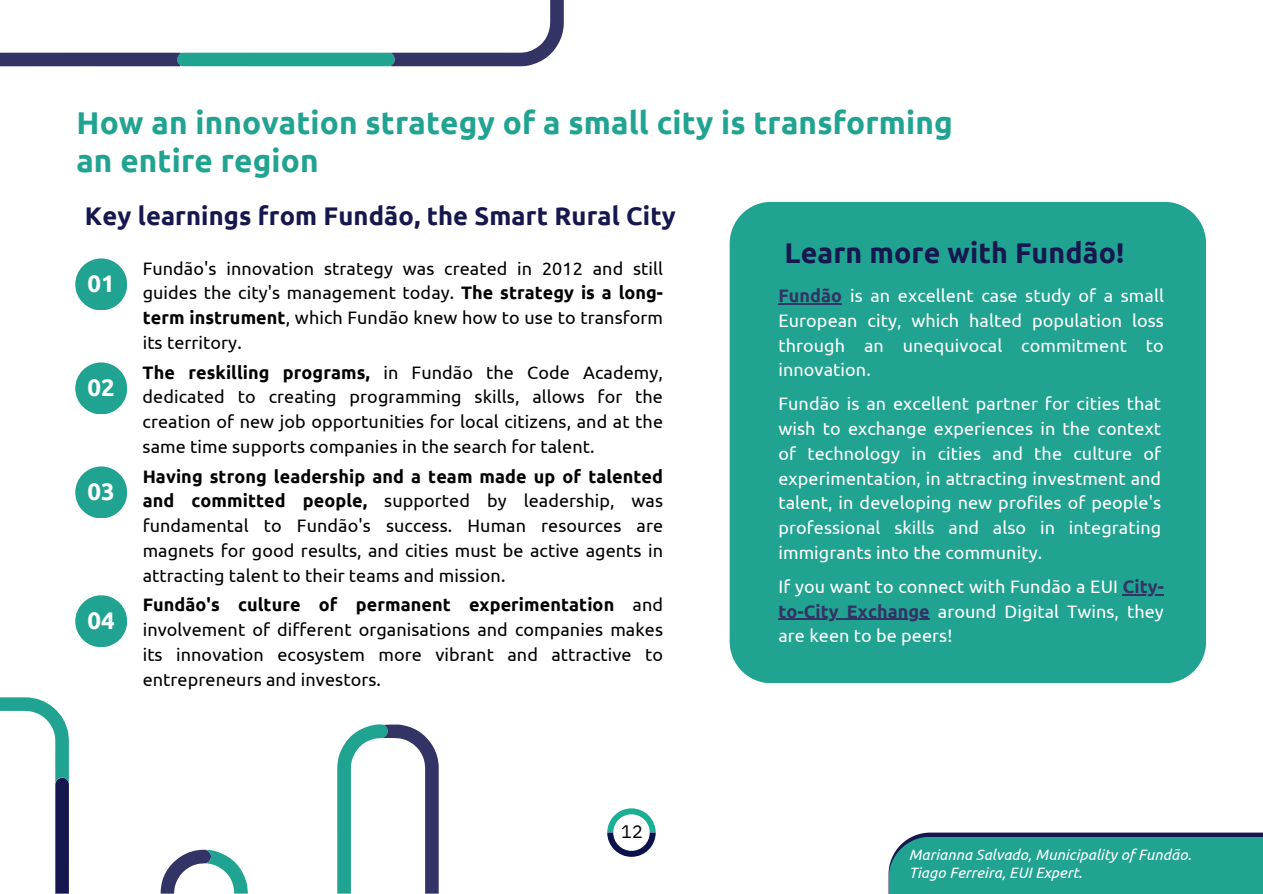
<style>
.page{position:relative;width:1263px;height:894px;background:#fff}
.page>*{position:absolute;margin:0;border:0;box-sizing:border-box;transform-origin:0 0}
.t1{font:700 31.5px/37.2px "Ubuntu";letter-spacing:.005em;color:#21a391}
.t2{font:700 28.5px "Ubuntu";letter-spacing:.005em;color:#17174f}
.t3{font:700 25.5px "Ubuntu";letter-spacing:.005em;color:#17174f}
.t4{font:700 24px "Ubuntu";letter-spacing:.005em;color:#fff}
.t5{font:18px/24.8px "Ubuntu";letter-spacing:.005em;color:#000;text-align:justify}
.t6{font:18px/24.8px "Ubuntu";letter-spacing:.005em;color:#fff;text-align:justify}
.t7{font:18px "IBM Plex Sans";color:#000}
.t8{font:italic 15px "Ubuntu";letter-spacing:.005em;color:#fff}
.s1{font-weight:700}
.s2{font-weight:700;color:#336}
</style>
<div class="page">
<div style="left:730px;top:202px;width:476px;height:480px;background:#21a391"></div>
<hr style="left:778px;top:303px;width:64px;height:1px;background:#336">
<hr style="left:1123px;top:594px;width:41px;height:1px;background:#336">
<hr style="left:778px;top:618px;width:152px;height:1px;background:#336">
<svg style="left:607px;top:808px;width:49px;height:48px"></svg>
<svg style="left:161px;top:849px;width:87px;height:44px"></svg>
<svg style="left:337px;top:724px;width:102px;height:169px"></svg>
<svg style="left:0;top:0;width:564px;height:66px"></svg>
<div style="left:888px;top:832px;width:375px;height:61px;background:#17174f"></div>
<div style="left:888px;top:836px;width:375px;height:57px;background:#21a391"></div>
<svg style="left:0;top:697px;width:69px;height:196px"></svg>
<div style="left:75px;top:258px;width:52px;height:52px;background:#21a391;border-radius:50%"></div>
<div style="left:75px;top:362px;width:52px;height:52px;background:#21a391;border-radius:50%"></div>
<div style="left:75px;top:466px;width:52px;height:52px;background:#21a391;border-radius:50%"></div>
<div style="left:75px;top:595px;width:52px;height:52px;background:#21a391;border-radius:50%"></div>
<h1 class="t1" style="left:76px;top:104px;width:878px">How an innovation strategy of a small city is transforming an entire region</h1>
<h3 class="t3" style="left:85px;top:202px;width:592px">Key learnings from Fundão, the Smart Rural City</h3>
<p class="t4" style="left:88px;top:270px;width:29px">01</p>
<h3 class="t4" style="left:88px;top:374px;width:29px">02</h3>
<h1 class="t4" style="left:88px;top:477px;width:29px">03</h1>
<p class="t4" style="left:88px;top:606px;width:29px">04</p>
<h3 class="t5" style="left:143px;top:255px;width:522px">Fundão's innovation strategy was created in 2012 and still guides the city's management today. <span class="s1">The strategy is a long&shy;term instrument</span>, which Fundão knew how to use to transform its territory.</h3>
<h3 class="t5" style="left:143px;top:359px;width:522px"><span class="s1">The reskilling programs,</span> in Fundão the Code Academy, dedicated to creating programming skills, allows for the creation of new job opportunities for local citizens, and at the same time supports companies in the search for talent.</h3>
<p class="t5" style="left:143px;top:463px;width:522px"><span class="s1">Having strong leadership and a team made up of talented and committed people,</span> supported by leadership, was fundamental to Fundão's success. Human resources are magnets for good results, and cities must be active agents in attracting talent to their teams and mission.</p>
<p class="t5" style="left:143px;top:592px;width:522px"><span class="s1">Fundão's culture of permanent experimentation</span> and involvement of different organisations and companies makes its innovation ecosystem more vibrant and attractive to entrepreneurs and investors.</p>
<p class="t7" style="left:621px;top:819px;width:23px">12</p>
<h2 class="t2" style="left:784px;top:236px;width:341px">Learn more with Fundão!</h2>
<h1 class="t6" style="left:778px;top:283px;width:387px"><span class="s2">Fundão</span> is an excellent case study of a small European city, which halted population loss through an unequivocal commitment to innovation.</h1>
<p class="t6" style="left:778px;top:391px;width:384px">Fundão is an excellent partner for cities that wish to exchange experiences in the context of technology in cities and the culture of experimentation, in attracting investment and talent, in developing new profiles of people's professional skills and also in integrating immigrants into the community.</p>
<h3 class="t6" style="left:778px;top:573px;width:387px">If you want to connect with Fundão a EUI <span class="s2">City-</span></h3>
<h3 class="t6" style="left:778px;top:598px;width:387px"><span class="s2">to-City Exchange</span> around Digital Twins, they are keen to be peers!</h3>
<h3 class="t8" style="left:909px;top:845px;width:284px">Marianna Salvado, Municipality of Fundão.</h3>
<p class="t8" style="left:909px;top:863px;width:175px">Tiago Ferreira, EUI Expert.</p>
</div>
